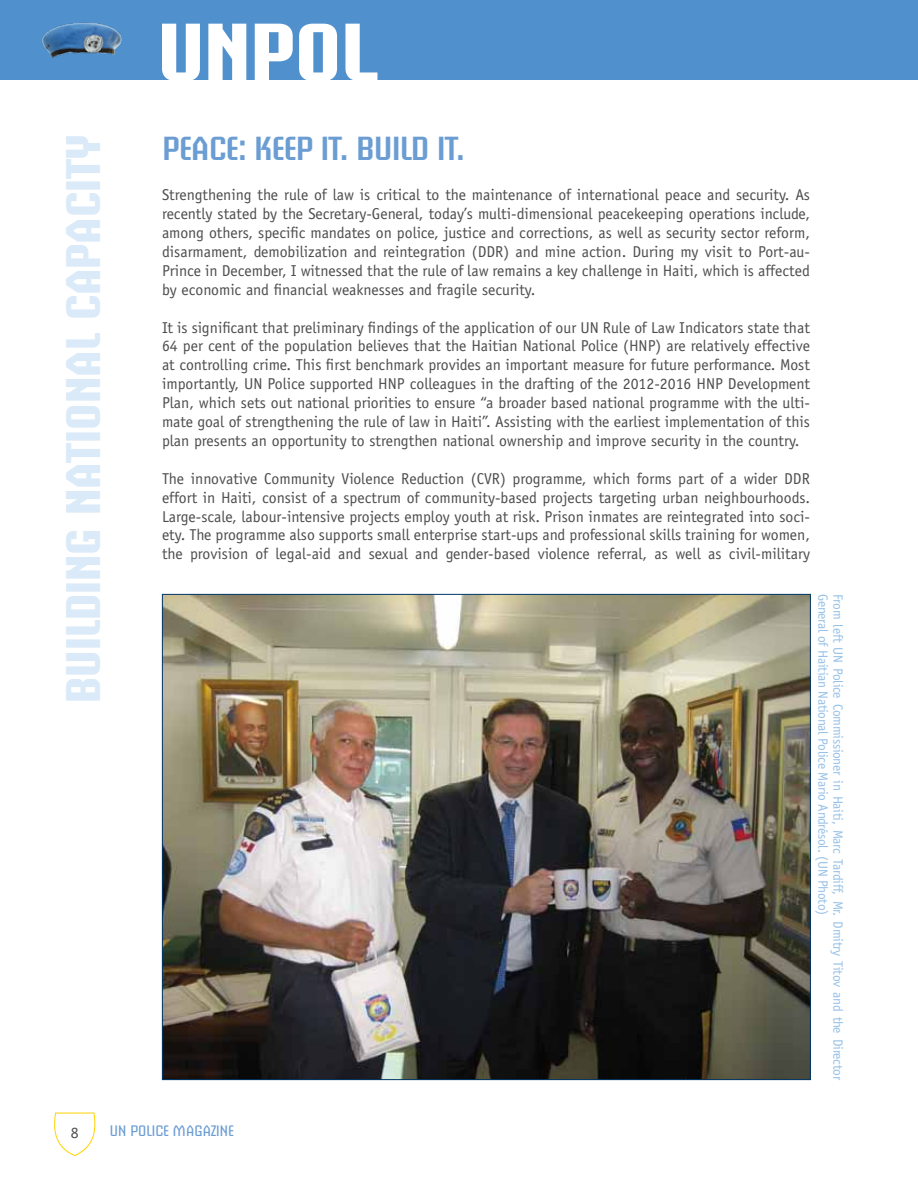
<style>
.page{position:relative;width:918px;height:1188px;background:#fff}
.page>*{position:absolute;margin:0;border:0;box-sizing:border-box;transform-origin:0 0}
.t1{font:700 48px "Briem Akademi Std";color:#daeaf8}
.t2{font:600 33px "Briem Akademi Std";letter-spacing:-.03em;color:#6b9dd3}
.t3{font:15.75px/18.9px "Officina Sans Std";color:#4d4d4f;text-align:justify}
.t4{font:15px "Briem Akademi Std";color:#6b9dd3}
.t5{font:13.5px "Officina Sans Std";letter-spacing:-.02em;color:#96c0e7}
</style>
<div class="page">
<svg style="left:54px;top:1112px;width:42px;height:44px"></svg>
<div style="left:0;top:0;width:918px;height:80px;background:#5091cd"></div>
<img style="left:42px;top:22px;width:80px;height:36px">
<svg style="left:162px;top:24px;width:38px;height:56px"></svg>
<svg style="left:208px;top:24px;width:38px;height:56px"></svg>
<svg style="left:255px;top:24px;width:38px;height:56px"></svg>
<svg style="left:299px;top:24px;width:38px;height:56px"></svg>
<svg style="left:345px;top:24px;width:32px;height:56px"></svg>
<img style="left:164px;top:596px;width:645px;height:482px">
<h1 class="t1" style="left:57px;top:703px;width:570px;rotate:-90deg">Building National Capacity</h1>
<h2 class="t2" style="left:162px;top:130px;width:305px">PEACE: KEEP IT. BU ILD IT.</h2>
<p class="t3" style="left:162px;top:186px;width:650px">Strengthening the rule of law is critical to the maintenance of international peace and security. As recently stated by the Secretary-General, today’s multi-dimensional peacekeeping operations include, among others, specific mandates on police, justice and corrections, as well as security sector reform, disarmament, demobilization and reintegration (DDR) and mine action. During my visit to Port-au-Prince in December, I witnessed that the rule of law remains a key challenge in Haiti, which is affected by economic and financial weaknesses and fragile security.</p>
<p class="t3" style="left:162px;top:318px;width:650px">It is significant that preliminary findings of the application of our UN Rule of Law Indicators state that 64 per cent of the population believes that the Haitian National Police (HNP) are relatively effective at controlling crime. This first benchmark provides an important measure for future performance. Most importantly, UN Police supported HNP colleagues in the drafting of the 2012-2016 HNP Development Plan, which sets out national priorities to ensure “a broader based national programme with the ulti&shy;mate goal of strengthening the rule of law in Haiti”. Assisting with the earliest implementation of this plan presents an opportunity to strengthen national ownership and improve security in the country.</p>
<p class="t3" style="left:162px;top:469px;width:650px">The innovative Community Violence Reduction (CVR) programme, which forms part of a wider DDR effort in Haiti, consist of a spectrum of community-based projects targeting urban neighbourhoods.<br>Large-scale, labour-intensive projects employ youth at risk. Prison inmates are reintegrated into soci&shy;ety. The programme also supports small enterprise start-ups and professional skills training for women, the provision of legal-aid and sexual and gender-based violence referral, as well as civil-military</p>
<p class="t5" style="left:831px;top:594px;width:323px;rotate:90deg">General of Haitian National Police Mario Andrésol. (UN Photo)</p>
<p class="t5" style="left:846px;top:594px;width:487px;rotate:90deg">From left UN Police Commissioner in Haiti, Marc Tardiff, Mr. Dmitry Titov and the Director</p>
<p class="t3" style="left:71px;top:1124px;width:9px">8</p>
<p class="t4" style="left:110px;top:1122px;width:36px">UN POLICE</p>
<p class="t4" style="left:173px;top:1122px;width:11px">MAGA</p>
<p class="t4" style="left:211px;top:1122px;width:12px">ZINE</p>
</div>
